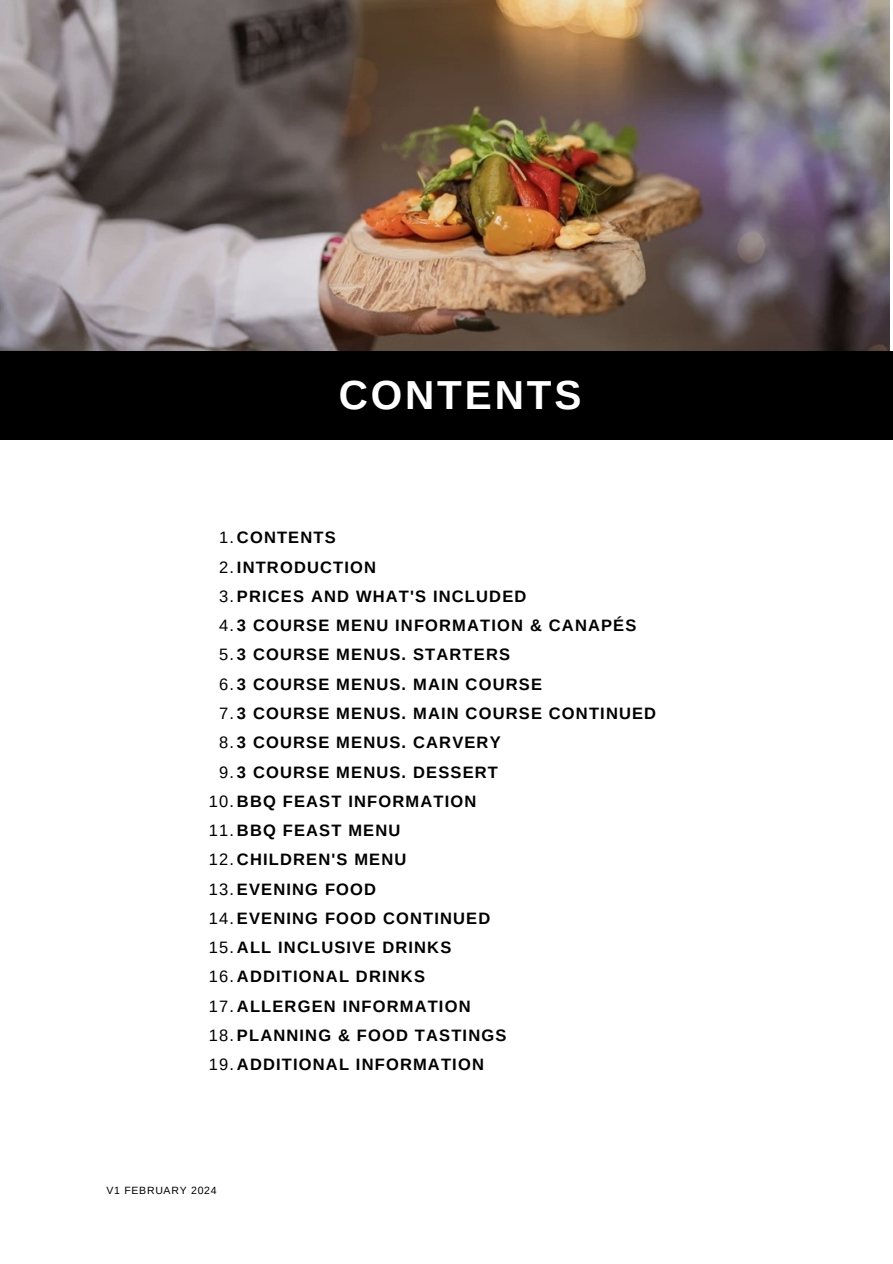
<style>
.page{position:relative;width:893px;height:1264px;background:#fff}
.page>*{position:absolute;margin:0;border:0;box-sizing:border-box;transform-origin:0 0}
.t1{font:700 40.5px "Arimo";letter-spacing:.07em;color:#fff}
.t2{font:700 16.5px "Arimo";letter-spacing:.07em;color:#000}
.t3{font:10.5px "Arimo";letter-spacing:.07em;color:#000}
.s1{font-weight:400}
</style>
<div class="page">
<img style="left:0;top:0;width:889px;height:351px">
<div style="left:0;top:351px;width:892px;height:89px;background:#000"></div>
<h1 class="t1" style="left:339px;top:373px;width:244px">CONTENTS</h1>
<p class="t2" style="left:219px;top:528px;width:118px"><span class="s1">1.</span>CONTENTS</p>
<p class="t2" style="left:219px;top:557px;width:158px"><span class="s1">2.</span>INTRODUCTION</p>
<p class="t2" style="left:219px;top:587px;width:309px"><span class="s1">3.</span>PRICES AND WHAT'S INCLUDED</p>
<p class="t2" style="left:219px;top:616px;width:418px"><span class="s1">4.</span>3 COURSE MENU INFORMATION &amp; CANAPÉS</p>
<p class="t2" style="left:219px;top:645px;width:292px"><span class="s1">5.</span>3 COURSE MENUS. STARTERS</p>
<p class="t2" style="left:219px;top:674px;width:324px"><span class="s1">6.</span>3 COURSE MENUS. MAIN COURSE</p>
<p class="t2" style="left:219px;top:704px;width:438px"><span class="s1">7.</span>3 COURSE MENUS. MAIN COURSE CONTINUED</p>
<p class="t2" style="left:219px;top:733px;width:283px"><span class="s1">8.</span>3 COURSE MENUS. CARVERY</p>
<p class="t2" style="left:219px;top:762px;width:280px"><span class="s1">9.</span>3 COURSE MENUS. DESSERT</p>
<p class="t2" style="left:209px;top:791px;width:269px"><span class="s1">10.</span>BBQ FEAST INFORMATION</p>
<p class="t2" style="left:209px;top:821px;width:193px"><span class="s1">11.</span>BBQ FEAST MENU</p>
<p class="t2" style="left:209px;top:850px;width:199px"><span class="s1">12.</span>CHILDREN'S MENU</p>
<p class="t2" style="left:209px;top:879px;width:169px"><span class="s1">13.</span>EVENING FOOD</p>
<p class="t2" style="left:209px;top:908px;width:283px"><span class="s1">14.</span>EVENING FOOD CONTINUED</p>
<p class="t2" style="left:209px;top:938px;width:244px"><span class="s1">15.</span>ALL INCLUSIVE DRINKS</p>
<p class="t2" style="left:209px;top:967px;width:217px"><span class="s1">16.</span>ADDITIONAL DRINKS</p>
<p class="t2" style="left:209px;top:996px;width:263px"><span class="s1">17.</span>ALLERGEN INFORMATION</p>
<p class="t2" style="left:209px;top:1025px;width:299px"><span class="s1">18.</span>PLANNING &amp; FOOD TASTINGS</p>
<p class="t2" style="left:209px;top:1055px;width:276px"><span class="s1">19.</span>ADDITIONAL INFORMATION</p>
<p class="t3" style="left:106px;top:1184px;width:112px">V1 FEBRUARY 2024</p>
</div>
